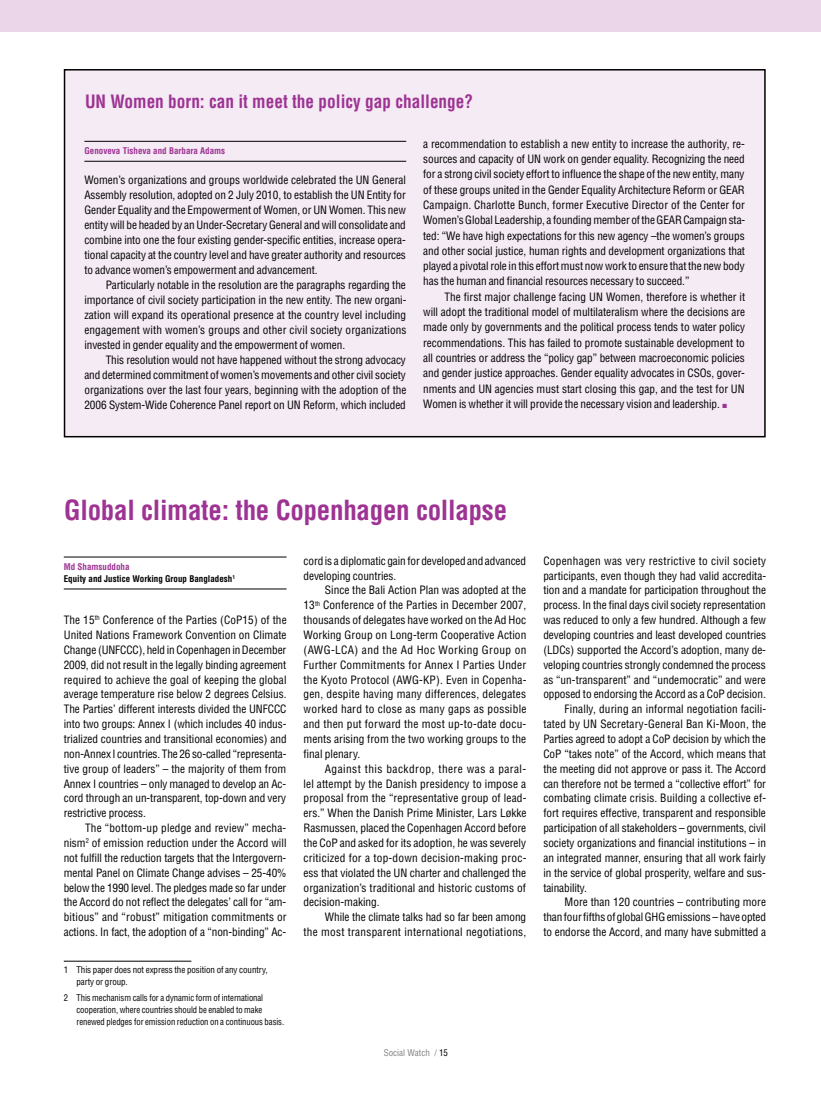
<style>
.page{position:relative;width:821px;height:1106px;background:#fff}
.page>*{position:absolute;margin:0;border:0;box-sizing:border-box;transform-origin:0 0}
.t1{font:700 condensed 27px "Helvetica";letter-spacing:-.01em;color:#9d3393}
.t2{font:700 condensed 18px "Helvetica";color:#9d3393;scale:.96 1}
.t3{font:condensed 11.25px/14.9px "Helvetica";letter-spacing:-.005em;color:#000;text-align:justify}
.t4{font:condensed 11.25px/14.9px "Helvetica";letter-spacing:.025em;color:#000;text-align:right}
.t5{font:condensed 11.25px "Helvetica";letter-spacing:.015em;color:#000}
.t6{font:condensed 9px/12px "Helvetica";letter-spacing:-.01em;color:#000;scale:.96 1}
.t7{font:condensed 9px/12px "Helvetica";letter-spacing:-.01em;color:#000}
.t8{font:700 condensed 9px/12px "Helvetica";color:#000}
.t9{font:700 condensed 9px "Helvetica";color:#9d3393}
.t10{font:condensed 9px "Helvetica";color:#808285}
.s1{color:#9d3393}
.s2{color:#000}
</style>
<div class="page">
<div style="left:0;top:0;width:821px;height:32px;background:#ebd6e9"></div>
<hr style="left:64px;top:557px;width:222px;height:1px;background:#000">
<hr style="left:64px;top:588px;width:222px;height:1px;background:#000">
<hr style="left:64px;top:961px;width:127px;height:1px;background:#000">
<div style="left:64px;top:70px;width:701px;height:366px;background:#f5ebf4"></div>
<hr style="left:84px;top:141px;width:322px;height:1px;background:#000">
<hr style="left:84px;top:161px;width:322px;height:1px;background:#000">
<div style="left:64px;top:69px;width:701px;height:368px;border:2px solid #000"></div>
<h2 class="t2" style="left:85px;top:91px;width:406px">UN Women born: can it meet the policy gap challenge?</h2>
<p class="t9" style="left:84px;top:145px;width:142px">Genoveva Tisheva and Barbara Adams</p>
<p class="t3" style="left:84px;top:172px;width:323px">Women’s organizations and groups worldwide celebrated the UN General Assembly resolution, adopted on 2 July 2010, to establish the UN Entity for Gender Equality and the Empowerment of Women, or UN Women. This new entity will be headed by an Under-Secretary General and will consolidate and combine into one the four existing gender-specific entities, increase opera&shy;tional capacity at the country level and have greater authority and resources to advance women’s empowerment and advancement.</p>
<p class="t3" style="left:84px;top:277px;width:323px;text-indent:21px">Particularly notable in the resolution are the paragraphs regarding the importance of civil society participation in the new entity. The new organi&shy;zation will expand its operational presence at the country level including engagement with women’s groups and other civil society organizations invested in gender equality and the empowerment of women.</p>
<p class="t3" style="left:84px;top:352px;width:323px;text-indent:21px">This resolution would not have happened without the strong advocacy and determined commitment of women’s movements and other civil society organizations over the last four years, beginning with the adoption of the 2006 System-Wide Coherence Panel report on UN Reform, which included</p>
<p class="t3" style="left:423px;top:136px;width:323px;line-height:15.3px">a recommendation to establish a new entity to increase the authority, re&shy;sources and capacity of UN work on gender equality. Recognizing the need for a strong civil society effort to influence the shape of the new entity, many of these groups united in the Gender Equality Architecture Reform or GEAR Campaign. Charlotte Bunch, former Executive Director of the Center for Women’s Global Leadership, a founding member of the GEAR Campaign sta&shy;ted: “We have high expectations for this new agency –the women’s groups and other social justice, human rights and development organizations that played a pivotal role in this effort must now work to ensure that the new body has the human and financial resources necessary to succeed.”</p>
<p class="t3" style="left:423px;top:289px;width:323px;line-height:15.3px;text-indent:21px">The first major challenge facing UN Women, therefore is whether it will adopt the traditional model of multilateralism where the decisions are made only by governments and the political process tends to water policy recommendations. This has failed to promote sustainable development to all countries or address the “policy gap” between macroeconomic policies and gender justice approaches. Gender equality advocates in CSOs, gover&shy;nments and UN agencies must start closing this gap, and the test for UN Women is whether it will provide the necessary vision and leadership. <span class="s1">■</span></p>
<h1 class="t1" style="left:64px;top:494px;width:444px">Global climate: the Copenhagen collapse</h1>
<p class="t8" style="left:64px;top:560px;width:173px"><span class="s1">Md Shamsuddoha<br></span>Equity and Justice Working Group Bangladesh<sup>1</sup></p>
<p class="t3" style="left:64px;top:612px;width:224px">The 15<sup>th</sup> Conference of the Parties (CoP15) of the United Nations Framework Convention on Climate Change (UNFCCC), held in Copenhagen in December 2009, did not result in the legally binding agreement required to achieve the goal of keeping the global average temperature rise below 2 degrees Celsius.<br>The Parties’ different interests divided the UNFCCC into two groups: Annex I (which includes 40 indus&shy;trialized countries and transitional economies) and non-Annex I countries. The 26 so-called “representa&shy;tive group of leaders” – the majority of them from Annex I countries – only managed to develop an Ac&shy;cord through an un-transparent, top-down and very restrictive process.</p>
<p class="t3" style="left:64px;top:820px;width:224px;text-indent:21px">The “bottom-up pledge and review” mecha&shy;nism<sup>2</sup> of emission reduction under the Accord will not fulfill the reduction targets that the Intergovern&shy;mental Panel on Climate Change advises – 25-40% below the 1990 level. The pledges made so far under the Accord do not reflect the delegates’ call for “am&shy;bitious” and “robust” mitigation commitments or actions. In fact, the adoption of a “non-binding” Ac-</p>
<p class="t7" style="left:76px;top:963px;width:193px;text-indent:-13px">1 This paper does not express the position of any country, party or group.</p>
<p class="t6" style="left:77px;top:992px;width:218px;text-indent:-13px">2 This mechanism calls for a dynamic form of international cooperation, where countries should be enabled to make renewed pledges for emission reduction on a continuous basis.</p>
<p class="t3" style="left:303px;top:553px;width:224px">cord is a diplomatic gain for developed and advanced developing countries.</p>
<p class="t3" style="left:303px;top:582px;width:224px;text-indent:21px">Since the Bali Action Plan was adopted at the 13<sup>th</sup> Conference of the Parties in December 2007, thousands of delegates have worked on the Ad Hoc Working Group on Long-term Cooperative Action (AWG-LCA) and the Ad Hoc Working Group on Further Commitments for Annex I Parties Under the Kyoto Protocol (AWG-KP). Even in Copenha&shy;gen, despite having many differences, delegates worked hard to close as many gaps as possible and then put forward the most up-to-date docu&shy;ments arising from the two working groups to the final plenary.</p>
<p class="t3" style="left:303px;top:761px;width:224px;text-indent:21px">Against this backdrop, there was a paral&shy;lel attempt by the Danish presidency to impose a proposal from the “representative group of lead&shy;ers.” When the Danish Prime Minister, Lars Løkke Rasmussen, placed the Copenhagen Accord before the CoP and asked for its adoption, he was severely criticized for a top-down decision-making proc&shy;ess that violated the UN charter and challenged the organization’s traditional and historic customs of decision-making.</p>
<p class="t4" style="left:303px;top:909px;width:224px">While the climate talks had so far been among<br>the most transparent international negotiations,</p>
<p class="t10" style="left:384px;top:1047px;width:66px">Social Watch / <span class="s2">15</span></p>
<p class="t4" style="left:543px;top:553px;width:224px">Copenhagen was very restrictive to civil society</p>
<p class="t3" style="left:543px;top:568px;width:224px">participants, even though they had valid accredita-</p>
<p class="t3" style="left:543px;top:582px;width:224px">tion and a mandate for participation throughout the</p>
<p class="t3" style="left:543px;top:597px;width:224px">process. In the final days civil society representation</p>
<p class="t3" style="left:543px;top:612px;width:224px">was reduced to only a few hundred. Although a few</p>
<p class="t3" style="left:543px;top:627px;width:224px">developing countries and least developed countries</p>
<p class="t3" style="left:543px;top:642px;width:224px">(LDCs) supported the Accord’s adoption, many de-</p>
<p class="t3" style="left:543px;top:657px;width:224px">veloping countries strongly condemned the process</p>
<p class="t3" style="left:543px;top:672px;width:224px">as “un-transparent” and “undemocratic” and were</p>
<p class="t3" style="left:543px;top:686px;width:224px">opposed to endorsing the Accord as a CoP decision.</p>
<p class="t5" style="left:564px;top:702px;width:203px">Finally, during an informal negotiation facili-</p>
<p class="t5" style="left:543px;top:717px;width:224px">tated by UN Secretary-General Ban Ki-Moon, the</p>
<p class="t3" style="left:543px;top:731px;width:224px">Parties agreed to adopt a CoP decision by which the</p>
<p class="t3" style="left:543px;top:746px;width:224px">CoP “takes note” of the Accord, which means that</p>
<p class="t3" style="left:543px;top:761px;width:224px">the meeting did not approve or pass it. The Accord</p>
<p class="t3" style="left:543px;top:775px;width:224px">can therefore not be termed a “collective effort” for</p>
<p class="t3" style="left:543px;top:790px;width:224px">combating climate crisis. Building a collective ef-</p>
<p class="t3" style="left:543px;top:805px;width:224px">fort requires effective, transparent and responsible</p>
<p class="t3" style="left:543px;top:820px;width:224px">participation of all stakeholders – governments, civil</p>
<p class="t3" style="left:543px;top:835px;width:224px">society organizations and financial institutions – in</p>
<p class="t3" style="left:543px;top:850px;width:224px">an integrated manner, ensuring that all work fairly</p>
<p class="t3" style="left:543px;top:865px;width:224px">in the service of global prosperity, welfare and sus-</p>
<p class="t3" style="left:543px;top:879px;width:45px">tainability.</p>
<p class="t3" style="left:564px;top:894px;width:203px">More than 120 countries – contributing more</p>
<p class="t3" style="left:543px;top:909px;width:224px">than four fifths of global GHG emissions – have opted</p>
<p class="t3" style="left:543px;top:924px;width:224px">to endorse the Accord, and many have submitted a</p>
</div>
